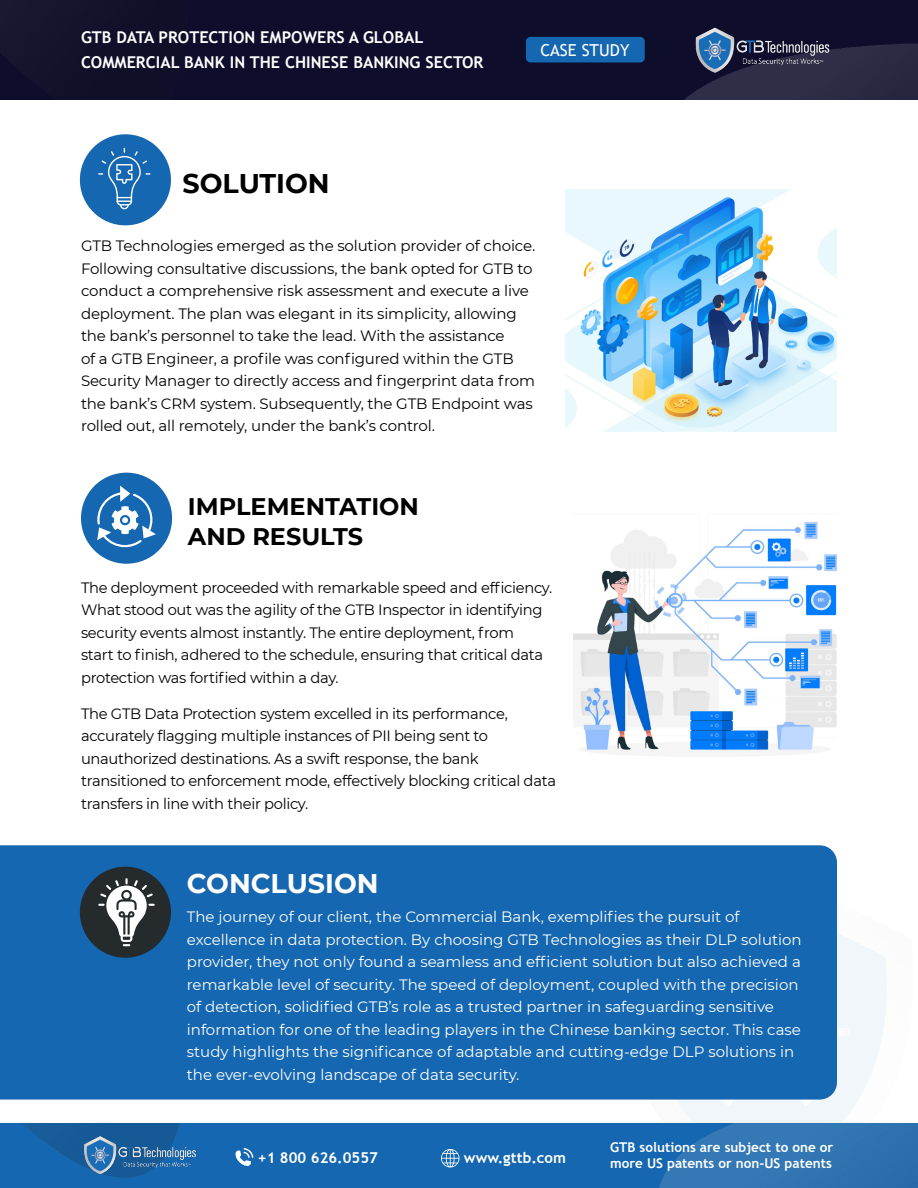
<style>
.page{position:relative;width:918px;height:1188px;background:#fff}
.page>*{position:absolute;margin:0;border:0;box-sizing:border-box;transform-origin:0 0}
.t1{font:700 27px "Montserrat";color:#fff}
.t2{font:700 27px "Montserrat";color:#000}
.t3{font:700 24px/30px "Montserrat";color:#000}
.t4{font:16.5px "Trebuchet MS";color:#fff}
.t5{font:700 16.35px/25.3px "Trebuchet MS";color:#fff}
.t6{font:15px/22.5px "Montserrat";letter-spacing:-.02em;color:#000}
.t7{font:15px/22.5px "Montserrat";color:#fff}
.t8{font:700 15px "Trebuchet MS";color:#fff}
.t9{font:700 13.5px/16.2px "Trebuchet MS";color:#fff}
</style>
<div class="page">
<img style="left:0;top:0;width:918px;height:99px">
<img style="left:692px;top:24px;width:140px;height:51px">
<div style="left:81px;top:473px;width:91px;height:91px;background:#1467b0;border-radius:50%"></div>
<svg style="left:97px;top:486px;width:59px;height:61px"></svg>
<div style="left:526px;top:37px;width:119px;height:25px;background:#1467b0;border-radius:5px"></div>
<img style="left:566px;top:190px;width:271px;height:241px">
<img style="left:573px;top:522px;width:264px;height:234px">
<div style="left:80px;top:134px;width:91px;height:91px;background:#1467b0;border-radius:50%"></div>
<svg style="left:98px;top:148px;width:52px;height:61px"></svg>
<div style="left:0;top:845px;width:837px;height:255px;background:#1467b0"></div>
<div style="left:80px;top:867px;width:91px;height:91px;background:#252a2d;border-radius:50%"></div>
<svg style="left:98px;top:878px;width:57px;height:68px"></svg>
<img style="left:0;top:1123px;width:918px;height:65px">
<img style="left:81px;top:1134px;width:118px;height:43px">
<svg style="left:235px;top:1148px;width:18px;height:19px"></svg>
<svg style="left:441px;top:1149px;width:18px;height:18px"></svg>
<p class="t5" style="left:81px;top:25px;width:404px">GTB DATA PROTECTION EMPOWERS A GLOBAL<br>COMMERCIAL BANK IN THE CHINESE BANKING SECTOR</p>
<h1 class="t2" style="left:183px;top:164px;width:149px">SOLUTION</h1>
<p class="t4" style="left:540px;top:40px;width:91px">CASE STUDY</p>
<p class="t6" style="left:81px;top:234px;width:456px">GTB Technologies emerged as the solution provider of choice.<br>Following consultative discussions, the bank opted for GTB to conduct a comprehensive risk assessment and execute a live deployment. The plan was elegant in its simplicity, allowing the bank’s personnel to take the lead. With the assistance<br>of a GTB Engineer, a profile was configured within the GTB Security Manager to directly access and fingerprint data from the bank’s CRM system. Subsequently, the GTB Endpoint was rolled out, all remotely, under the bank’s control.</p>
<h2 class="t3" style="left:188px;top:491px;width:233px">IMPLEMENTATION<br>AND RESULTS</h2>
<p class="t6" style="left:81px;top:576px;width:473px">The deployment proceeded with remarkable speed and efficiency.<br>What stood out was the agility of the GTB Inspector in identifying security events almost instantly. The entire deployment, from<br>start to finish, adhered to the schedule, ensuring that critical data protection was fortified within a day.</p>
<p class="t6" style="left:81px;top:702px;width:477px">The GTB Data Protection system excelled in its performance, accurately flagging multiple instances of PII being sent to unauthorized destinations. As a swift response, the bank transitioned to enforcement mode, effectively blocking critical data transfers in line with their policy.</p>
<h1 class="t1" style="left:187px;top:864px;width:193px">CONCLUSION</h1>
<p class="t7" style="left:187px;top:905px;width:616px">The journey of our client, the Commercial Bank, exemplifies the pursuit of excellence in data protection. By choosing GTB Technologies as their DLP solution provider, they not only found a seamless and efficient solution but also achieved a remarkable level of security. The speed of deployment, coupled with the precision of detection, solidified GTB’s role as a trusted partner in safeguarding sensitive information for one of the leading players in the Chinese banking sector. This case study highlights the significance of adaptable and cutting-edge DLP solutions in the ever-evolving landscape of data security.</p>
<p class="t8" style="left:258px;top:1148px;width:122px">+1 800 626.0557</p>
<p class="t8" style="left:464px;top:1148px;width:104px">www.gttb.com</p>
<p class="t9" style="left:610px;top:1139px;width:225px">GTB solutions are subject to one or more US patents or non-US patents</p>
</div>
